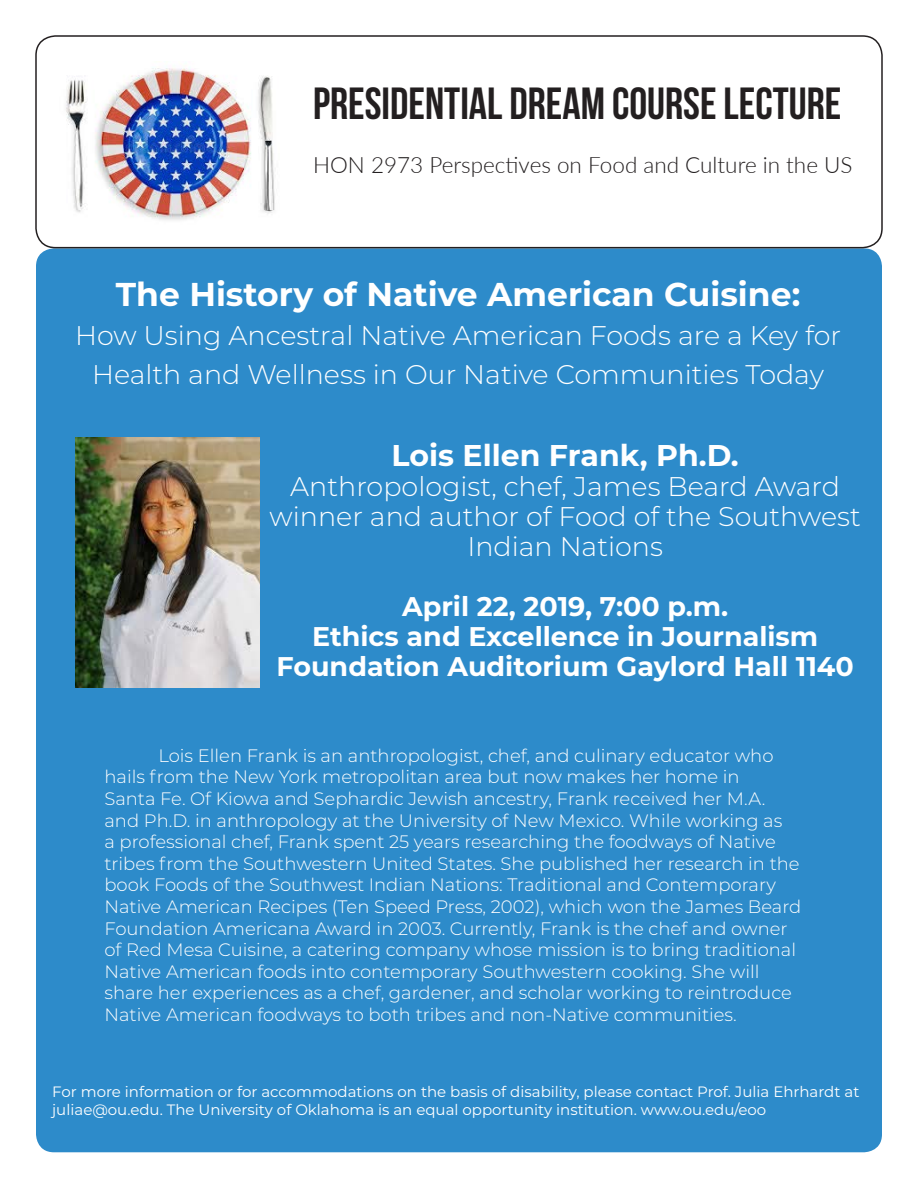
<style>
.page{position:relative;width:918px;height:1188px;background:#fff}
.page>*{position:absolute;margin:0;border:0;box-sizing:border-box;transform-origin:0 0}
.t1{font:45px "Bebas Neue";color:#231f20}
.t2{font:700 33px "Montserrat";color:#fff}
.t3{font:700 30px "Montserrat";color:#fff}
.t4{font:300 27px/30px "Montserrat";color:#fff;text-align:center}
.t5{font:700 27px "Montserrat";color:#fff}
.t6{font:300 22.5px "Lato";color:#231f20}
.t7{font:300 18px/21.6px "Montserrat";color:#fff}
.t8{font:15px/18px "Montserrat";color:#fff}
</style>
<div class="page">
<div style="left:36px;top:248px;width:846px;height:904px;background:#2d8bca;border-radius:18px"></div>
<div style="left:35px;top:35px;width:848px;height:213px;border:2px solid #231f20;border-radius:20px"></div>
<img style="left:66px;top:68px;width:209px;height:152px">
<img style="left:76px;top:437px;width:184px;height:250px">
<p class="t1" style="left:313px;top:79px;width:530px">PRESIDENTIAL DREAM COURSE LECTURE</p>
<p class="t6" style="left:313px;top:149px;width:541px">HON 2973 Perspectives on Food and Culture in the US</p>
<p class="t2" style="left:116px;top:270px;width:686px">The History of Native American Cuisine:</p>
<p class="t4" style="left:75px;top:315px;width:768px;line-height:39px">How Using Ancestral Native American Foods are a Key for<br>Health and Wellness in Our Native Communities Today</p>
<p class="t3" style="left:392px;top:434px;width:349px">Lois Ellen Frank, Ph.D.</p>
<p class="t4" style="left:270px;top:471px;width:593px">Anthropologist, chef, James Beard Award winner and author of Food of the Southwest<br>Indian Nations</p>
<p class="t5" style="left:402px;top:587px;width:328px">April 22, 2019, 7:00 p.m.</p>
<p class="t5" style="left:312px;top:617px;width:508px">Ethics and Excellence in Journalism</p>
<p class="t5" style="left:277px;top:647px;width:579px">Foundation Auditorium Gaylord Hall 1140</p>
<p class="t7" style="left:104px;top:744px;width:699px;text-indent:54px">Lois Ellen Frank is an anthropologist, chef, and culinary educator who hails from the New York metropolitan area but now makes her home in<br>Santa Fe. Of Kiowa and Sephardic Jewish ancestry, Frank received her M.A. and Ph.D. in anthropology at the University of New Mexico. While working as<br>a professional chef, Frank spent 25 years researching the foodways of Native tribes from the Southwestern United States. She published her research in the book Foods of the Southwest Indian Nations: Traditional and Contemporary Native American Recipes (Ten Speed Press, 2002), which won the James Beard Foundation Americana Award in 2003. Currently, Frank is the chef and owner of Red Mesa Cuisine, a catering company whose mission is to bring traditional Native American foods into contemporary Southwestern cooking. She will share her experiences as a chef, gardener, and scholar working to reintroduce Native American foodways to both tribes and non-Native communities.</p>
<p class="t8" style="left:52px;top:1082px;width:809px">For more information or for accommodations on the basis of disability, please contact Prof. Julia Ehrhardt at juliae@ou.edu. The University of Oklahoma is an equal opportunity institution. www.ou.edu/eoo</p>
</div>
